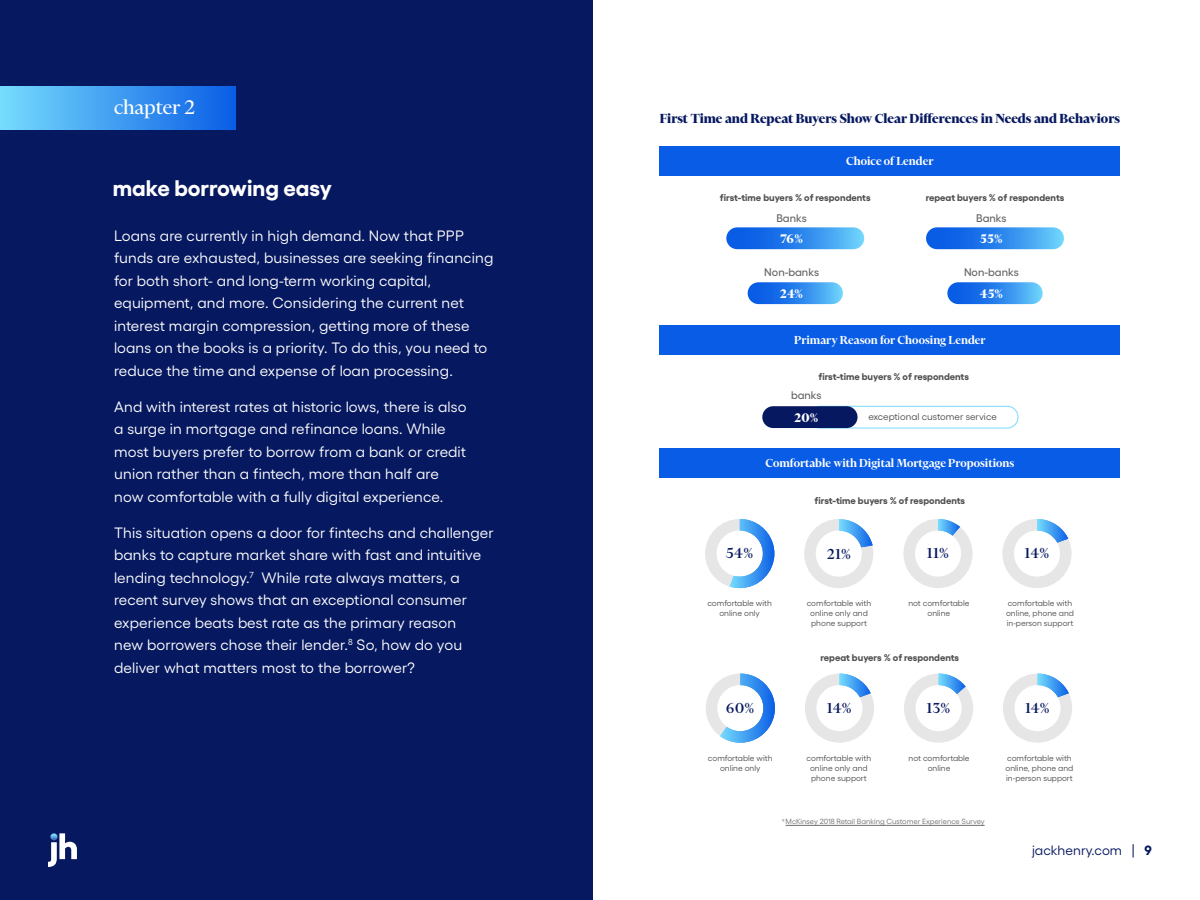
<style>
.page{position:relative;width:1200px;height:900px;background:#fff}
.page>*{position:absolute;margin:0;border:0;box-sizing:border-box;transform-origin:0 0}
.t1{font:700 22.5px "Gellix";color:#fff}
.chapter_title{font:22.5px "Financier Display";color:#fff;scale:1.04 1}
.t2{font:500 17.25px "Avenir LT Std";color:#fff}
.t3{font:500 16.65px "Financier Display";letter-spacing:.035em;color:#06185f}
.Body_Text{font:15px/22.5px "Gellix";letter-spacing:.01em;color:#fff}
.t4{font:700 15px "Financier Display";color:#06185f}
.t5{font:700 14.4px "Financier Display";letter-spacing:.01em;color:#fff}
.t6{font:13.5px "Gellix";color:#06185f}
.t7{font:600 13.2px "Financier Display";color:#fff}
.t8{font:500 11.1px "Gellix";color:#626366}
.t9{font:700 9.75px "Gellix";color:#4f4f4f}
.t10{font:9.75px "Gellix";color:#4f4f4f}
.t11{font:8.25px/9.9px "Gellix";color:#4f4f4f;text-align:center}
.t12{font:7.5px "Gellix";color:#6d6f72}
.s1{font-weight:700}
</style>
<div class="page">
<div style="left:0;top:0;width:592px;height:900px;background:#06185f"></div>
<svg style="left:48px;top:833px;width:29px;height:34px"></svg>
<div style="left:0;top:87px;width:236px;height:42px;background:linear-gradient(to right,#76dcfd,#095de5)"></div>
<hr style="left:786px;top:825px;width:199px;height:1px;background:#6d6f72">
<div style="left:660px;top:147px;width:460px;height:29px;background:#085ce5"></div>
<svg style="left:726px;top:227px;width:138px;height:22px;background:#3189ed"></svg>
<svg style="left:748px;top:282px;width:95px;height:22px;background:#3088ed"></svg>
<svg style="left:947px;top:282px;width:96px;height:22px;background:#3189ed"></svg>
<svg style="left:926px;top:227px;width:138px;height:22px;background:#3189ed"></svg>
<svg style="left:1002px;top:519px;width:70px;height:69px"></svg>
<svg style="left:705px;top:519px;width:69px;height:69px"></svg>
<svg style="left:804px;top:519px;width:69px;height:69px"></svg>
<svg style="left:903px;top:519px;width:70px;height:69px"></svg>
<svg style="left:706px;top:674px;width:69px;height:69px"></svg>
<svg style="left:805px;top:674px;width:69px;height:69px"></svg>
<svg style="left:1003px;top:674px;width:69px;height:69px"></svg>
<svg style="left:904px;top:674px;width:69px;height:69px"></svg>
<div style="left:660px;top:448px;width:460px;height:29px;background:#085ce5"></div>
<div style="left:660px;top:326px;width:460px;height:29px;background:#085ce5"></div>
<div style="left:809px;top:406px;width:209px;height:22px;border:1px solid #76dcfd;border-radius:11px"></div>
<div style="left:762px;top:406px;width:96px;height:22px;background:#06185f;border-radius:11px"></div>
<p class="chapter_title" style="left:114px;top:96px;width:79px">chapter 2</p>
<p class="t1" style="left:113px;top:170px;width:221px">make borrowing easy</p>
<p class="Body_Text" style="left:114px;top:223px;width:381px">Loans are currently in high demand. Now that PPP funds are exhausted, businesses are seeking financing for both short- and long-term working capital, equipment, and more. Considering the current net interest margin compression, getting more of these loans on the books is a priority. To do this, you need to reduce the time and expense of loan processing.</p>
<p class="Body_Text" style="left:114px;top:394px;width:354px">And with interest rates at historic lows, there is also a surge in mortgage and refinance loans. While most buyers prefer to borrow from a bank or credit union rather than a fintech, more than half are now comfortable with a fully digital experience.</p>
<p class="Body_Text" style="left:114px;top:520px;width:381px">This situation opens a door for fintechs and challenger banks to capture market share with fast and intuitive lending technology.<sup>7</sup> While rate always matters, a recent survey shows that an exceptional consumer experience beats best rate as the primary reason<br>new borrowers chose their lender.<sup>8</sup> So, how do you deliver what matters most to the borrower?</p>
<p class="t4" style="left:660px;top:110px;width:462px">First Time and Repeat Buyers Show Clear Differences in Needs and Behaviors</p>
<p class="t7" style="left:846px;top:153px;width:89px">Choice of Lender</p>
<p class="t9" style="left:720px;top:189px;width:152px">first-time buyers % of respondents</p>
<p class="t8" style="left:776px;top:209px;width:32px">Banks</p>
<p class="t5" style="left:781px;top:231px;width:24px">76%</p>
<p class="t8" style="left:764px;top:264px;width:56px">Non-banks</p>
<p class="t5" style="left:780px;top:286px;width:24px">24%</p>
<p class="t9" style="left:926px;top:189px;width:140px">repeat buyers % of respondents</p>
<p class="t8" style="left:976px;top:209px;width:32px">Banks</p>
<p class="t5" style="left:980px;top:231px;width:24px">55%</p>
<p class="t8" style="left:964px;top:264px;width:56px">Non-banks</p>
<p class="t5" style="left:980px;top:286px;width:25px">45%</p>
<p class="t7" style="left:794px;top:331px;width:193px">Primary Reason for Choosing Lender</p>
<p class="t9" style="left:818px;top:369px;width:152px">first-time buyers % of respondents</p>
<p class="t8" style="left:791px;top:386px;width:32px">banks</p>
<p class="t2" style="left:778px;top:408px;width:35px">20%</p>
<p class="t5" style="left:795px;top:410px;width:25px">20%</p>
<p class="t10" style="left:868px;top:409px;width:130px">exceptional customer service</p>
<p class="t7" style="left:765px;top:454px;width:250px">Comfortable with Digital Mortgage Propositions</p>
<p class="t9" style="left:815px;top:493px;width:152px">first-time buyers % of respondents</p>
<p class="t3" style="left:726px;top:544px;width:28px">54%</p>
<p class="t3" style="left:827px;top:545px;width:25px">21%</p>
<p class="t3" style="left:927px;top:544px;width:23px">11%</p>
<p class="t3" style="left:1025px;top:544px;width:26px">14%</p>
<p class="t11" style="left:707px;top:598px;width:66px">comfortable with online only</p>
<p class="t11" style="left:807px;top:598px;width:66px">comfortable with online only and phone support</p>
<p class="t11" style="left:1006px;top:598px;width:69px;text-align:left">comfortable with online, phone and in-person support</p>
<p class="t11" style="left:908px;top:598px;width:63px">not comfortable online</p>
<p class="t9" style="left:821px;top:650px;width:140px">repeat buyers % of respondents</p>
<p class="t3" style="left:726px;top:699px;width:30px">60%</p>
<p class="t3" style="left:827px;top:699px;width:26px">14%</p>
<p class="t3" style="left:927px;top:699px;width:25px">13%</p>
<p class="t3" style="left:1025px;top:699px;width:26px">14%</p>
<p class="t11" style="left:708px;top:753px;width:66px">comfortable with online only</p>
<p class="t11" style="left:807px;top:753px;width:66px">comfortable with online only and phone support</p>
<p class="t11" style="left:1006px;top:753px;width:69px;text-align:left">comfortable with online, phone and in-person support</p>
<p class="t11" style="left:909px;top:753px;width:63px">not comfortable online</p>
<p class="t12" style="left:782px;top:816px;width:204px"><sup>9</sup> McKinsey 2018 Retail Banking Customer Experience Survey</p>
<p class="t6" style="left:1032px;top:840px;width:121px">jackhenry.com | <span class="s1">9</span></p>
</div>
